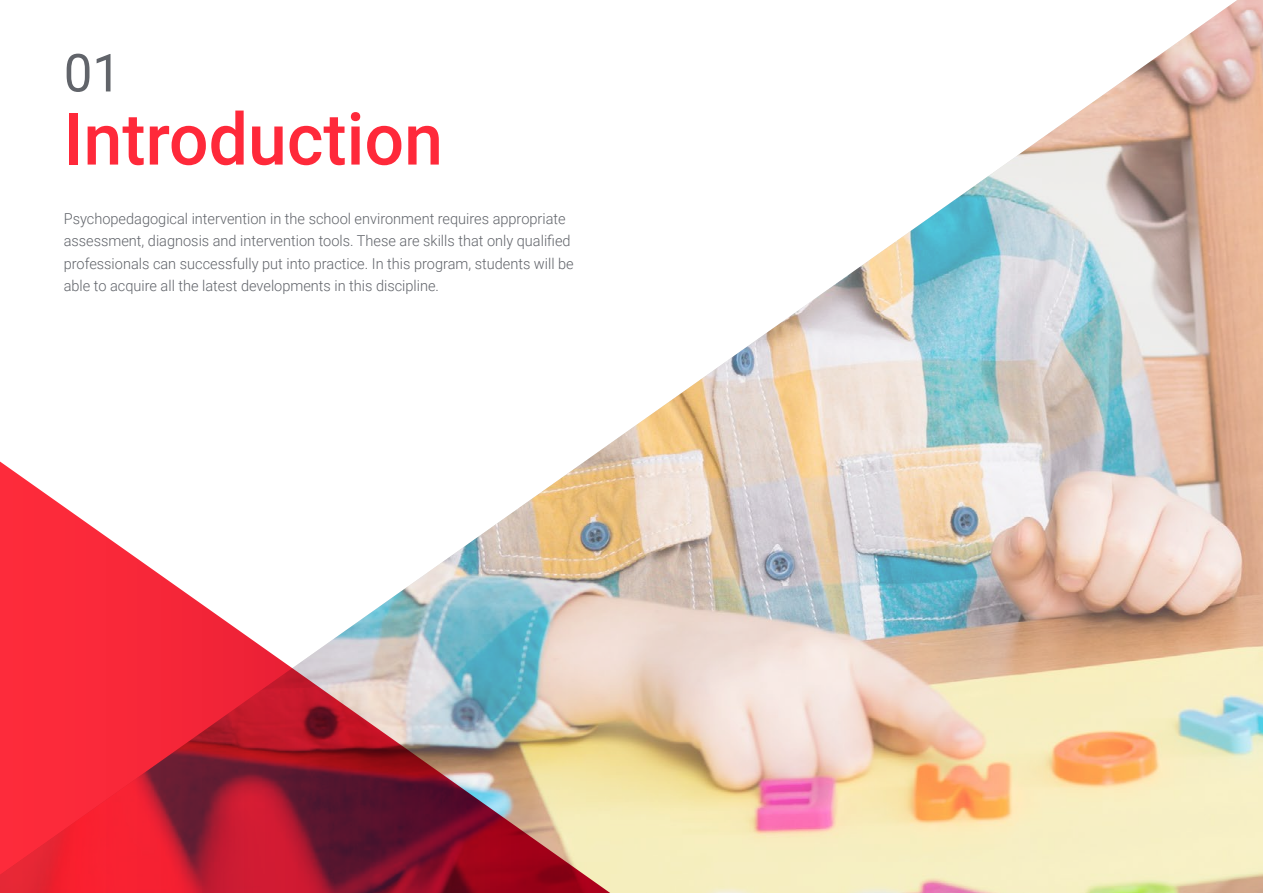
<style>
.page{position:relative;width:1263px;height:893px;background:#fff}
.page>*{position:absolute;margin:0;border:0;box-sizing:border-box;transform-origin:0 0}
.Portadilla{font:500 72px "Roboto";color:#ff293a}
.t1{font:52.5px "Roboto";color:#61646a}
.Texto_Simple{font:300 15px/22.5px "Roboto";color:#61646a}
</style>
<div class="page">
<img style="left:607px;top:0;width:656px;height:893px">
<svg style="left:0;top:446px;width:640px;height:447px"></svg>
<p class="t1" style="left:64px;top:36px;width:59px">01</p>
<p class="Portadilla" style="left:64px;top:89px;width:381px">Introduction</p>
<p class="Texto_Simple" style="left:64px;top:207px;width:511px">Psychopedagogical intervention in the school environment requires appropriate assessment, diagnosis and intervention tools. These are skills that only qualified professionals can successfully put into practice. In this program, students will be able to acquire all the latest developments in this discipline.</p>
</div>
